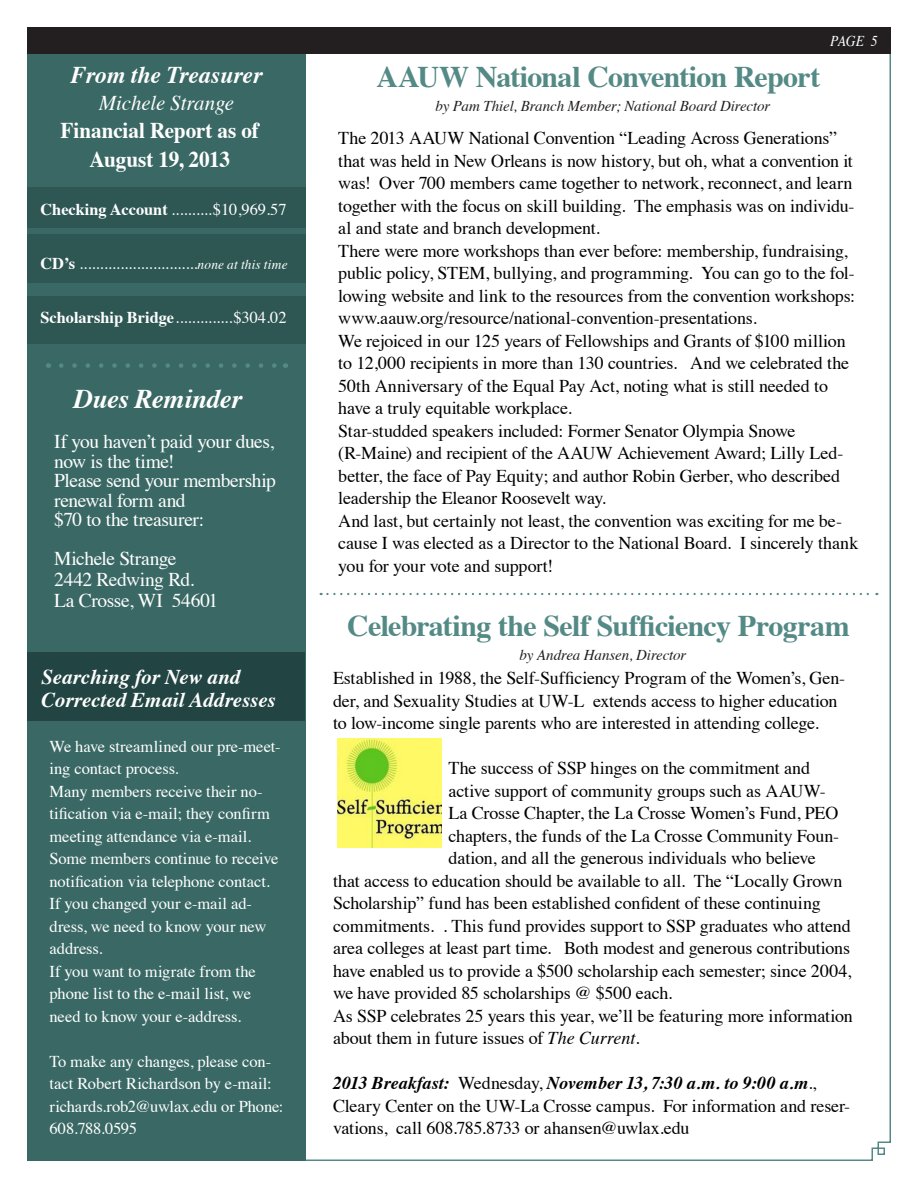
<style>
.page{position:relative;width:918px;height:1188px;background:#fff}
.page>*{position:absolute;margin:0;border:0;box-sizing:border-box;transform-origin:0 0}
.t1{font:700 30px "Times";letter-spacing:-.025em;color:#548a86}
.t2{font:italic 700 27px "Times";letter-spacing:-.015em;color:#fff}
.t3{font:italic 700 24px "Times";color:#fff}
.t4{font:700 22.5px "Times";letter-spacing:-.005em;color:#fff;scale:.94 1}
.t5{font:italic 700 21px "Times";color:#fff}
.t6{font:italic 21px "Times";letter-spacing:-.005em;color:#fff}
.t7{font:19.5px/19.5px "Times";letter-spacing:-.025em;color:#fff}
.t8{font:18px/22.5px "Times";letter-spacing:-.01em;color:#000}
.t9{font:16.5px/22.5px "Times";letter-spacing:-.005em;color:#fff}
.t10{font:italic 15px "Times";letter-spacing:-.01em;color:#231f20}
.t11{font:italic 15px "Times";color:#fff;scale:.9 1}
.s1{font-weight:700}
.s2{font-style:italic;font-size:13.5px}
.s3{font-style:italic}
.s4{font-weight:700;font-style:italic}
</style>
<div class="page">
<svg style="left:321px;top:593px;width:556px;height:2px"></svg>
<img style="left:338px;top:739px;width:104px;height:109px">
<div style="left:27px;top:54px;width:279px;height:1107px;background:#3a6965"></div>
<div style="left:27px;top:27px;width:864px;height:27px;background:#231f20"></div>
<div style="left:27px;top:187px;width:279px;height:40px;background:#2e5754"></div>
<div style="left:27px;top:234px;width:279px;height:49px;background:#2e5754"></div>
<div style="left:27px;top:296px;width:279px;height:47px;background:#2e5754"></div>
<svg style="left:61px;top:363px;width:216px;height:5px"></svg>
<div style="left:28px;top:652px;width:277px;height:68px;background:#224543"></div>
<p class="t3" style="left:71px;top:53px;width:193px">From the Treasurer</p>
<p class="t6" style="left:99px;top:85px;width:137px">Michele Strange</p>
<p class="t4" style="left:61px;top:109px;width:213px">Financial Report as of</p>
<p class="t4" style="left:89px;top:138px;width:151px">August 19, 2013</p>
<p class="t9" style="left:41px;top:197px;width:248px"><span class="s1">Checking Account</span> ..........$10,969.57</p>
<p class="t9" style="left:41px;top:251px;width:249px"><span class="s1">CD’s</span> .............................<span class="s2">none at this time</span></p>
<p class="t9" style="left:41px;top:305px;width:247px"><span class="s1">Scholarship Bridge</span>..............$304.02</p>
<p class="t2" style="left:73px;top:374px;width:170px">Dues Reminder</p>
<p class="t7" style="left:54px;top:431px;width:221px">If you haven’t paid your dues, now is the time!</p>
<p class="t7" style="left:54px;top:470px;width:223px">Please send your membership renewal form and</p>
<p class="t7" style="left:54px;top:509px;width:151px">$70 to the treasurer:</p>
<p class="t7" style="left:54px;top:548px;width:124px">Michele Strange</p>
<p class="t7" style="left:54px;top:569px;width:142px">2442 Redwing Rd.</p>
<p class="t7" style="left:54px;top:590px;width:166px">La Crosse, WI 54601</p>
<p class="t5" style="left:41px;top:657px;width:200px">Searching for New and</p>
<p class="t5" style="left:41px;top:680px;width:236px">Corrected Email Addresses</p>
<p class="t9" style="left:50px;top:733px;width:233px">We have streamlined our pre-meet&shy;ing contact process.</p>
<p class="t9" style="left:50px;top:778px;width:230px">Many members receive their no&shy;tification via e-mail; they confirm meeting attendance via e-mail.<br>Some members continue to receive notification via telephone contact.</p>
<p class="t9" style="left:50px;top:891px;width:218px">If you changed your e-mail ad&shy;dress, we need to know your new address.</p>
<p class="t9" style="left:50px;top:958px;width:208px">If you want to migrate from the phone list to the e-mail list, we need to know your e-address.</p>
<p class="t9" style="left:50px;top:1048px;width:224px">To make any changes, please con&shy;tact Robert Richardson by e-mail:</p>
<p class="t9" style="left:50px;top:1093px;width:235px">richards.rob2@uwlax.edu or Phone:<br>608.788.0595</p>
<p class="t1" style="left:377px;top:48px;width:445px">AAUW National Convention Report</p>
<p class="t10" style="left:435px;top:93px;width:336px">by Pam Thiel, Branch Member; National Board Director</p>
<p class="t11" style="left:830px;top:28px;width:54px">PAGE 5</p>
<p class="t8" style="left:338px;top:125px;width:518px">The 2013 AAUW National Convention “Leading Across Generations” that was held in New Orleans is now history, but oh, what a convention it was! Over 700 members came together to network, reconnect, and learn together with the focus on skill building. The emphasis was on individu&shy;al and state and branch development.</p>
<p class="t8" style="left:338px;top:238px;width:518px">There were more workshops than ever before: membership, fundraising, public policy, STEM, bullying, and programming. You can go to the fol&shy;lowing website and link to the resources from the convention workshops: www.aauw.org/resource/national-convention-presentations.</p>
<p class="t8" style="left:338px;top:328px;width:512px">We rejoiced in our 125 years of Fellowships and Grants of $100 million to 12,000 recipients in more than 130 countries. And we celebrated the 50th Anniversary of the Equal Pay Act, noting what is still needed to have a truly equitable workplace.</p>
<p class="t8" style="left:338px;top:418px;width:507px">Star-studded speakers included: Former Senator Olympia Snowe (R-Maine) and recipient of the AAUW Achievement Award; Lilly Led&shy;better, the face of Pay Equity; and author Robin Gerber, who described leadership the Eleanor Roosevelt way.</p>
<p class="t8" style="left:338px;top:508px;width:522px">And last, but certainly not least, the convention was exciting for me be&shy;cause I was elected as a Director to the National Board. I sincerely thank you for your vote and support!</p>
<p class="t1" style="left:347px;top:598px;width:504px">Celebrating the Self Sufficiency Program</p>
<p class="t10" style="left:519px;top:642px;width:168px">by Andrea Hansen, Director</p>
<p class="t8" style="left:333px;top:665px;width:514px">Established in 1988, the Self-Sufficiency Program of the Women’s, Gen&shy;der, and Sexuality Studies at UW-L extends access to higher education to low-income single parents who are interested in attending college.</p>
<p class="t8" style="left:448px;top:755px;width:363px">The success of SSP hinges on the commitment and</p>
<p class="t8" style="left:448px;top:778px;width:379px">active support of community groups such as AAUW-</p>
<p class="t8" style="left:448px;top:800px;width:392px">La Crosse Chapter, the La Crosse Women’s Fund, PEO</p>
<p class="t8" style="left:448px;top:823px;width:392px">chapters, the funds of the La Crosse Community Foun-</p>
<p class="t8" style="left:448px;top:845px;width:369px">dation, and all the generous individuals who believe</p>
<p class="t8" style="left:333px;top:868px;width:511px">that access to education should be available to all. The “Locally Grown</p>
<p class="t8" style="left:333px;top:890px;width:489px">Scholarship” fund has been established confident of these continuing</p>
<p class="t8" style="left:333px;top:913px;width:519px">commitments. . This fund provides support to SSP graduates who attend</p>
<p class="t8" style="left:333px;top:935px;width:519px">area colleges at least part time. Both modest and generous contributions</p>
<p class="t8" style="left:333px;top:958px;width:520px">have enabled us to provide a $500 scholarship each semester; since 2004,</p>
<p class="t8" style="left:333px;top:980px;width:341px">we have provided 85 scholarships @ $500 each.</p>
<p class="t8" style="left:333px;top:1003px;width:521px">As SSP celebrates 25 years this year, we’ll be featuring more information about them in future issues of <span class="s3">The Current.</span></p>
<p class="t8" style="left:333px;top:1070px;width:519px"><span class="s4">2013 Breakfast:</span> Wednesday, <span class="s4">November 13, 7:30 a.m. to 9:00 a.m</span>.,<br>Cleary Center on the UW-La Crosse campus. For information and reser&shy;vations, call 608.785.8733 or ahansen@uwlax.edu</p>
</div>
